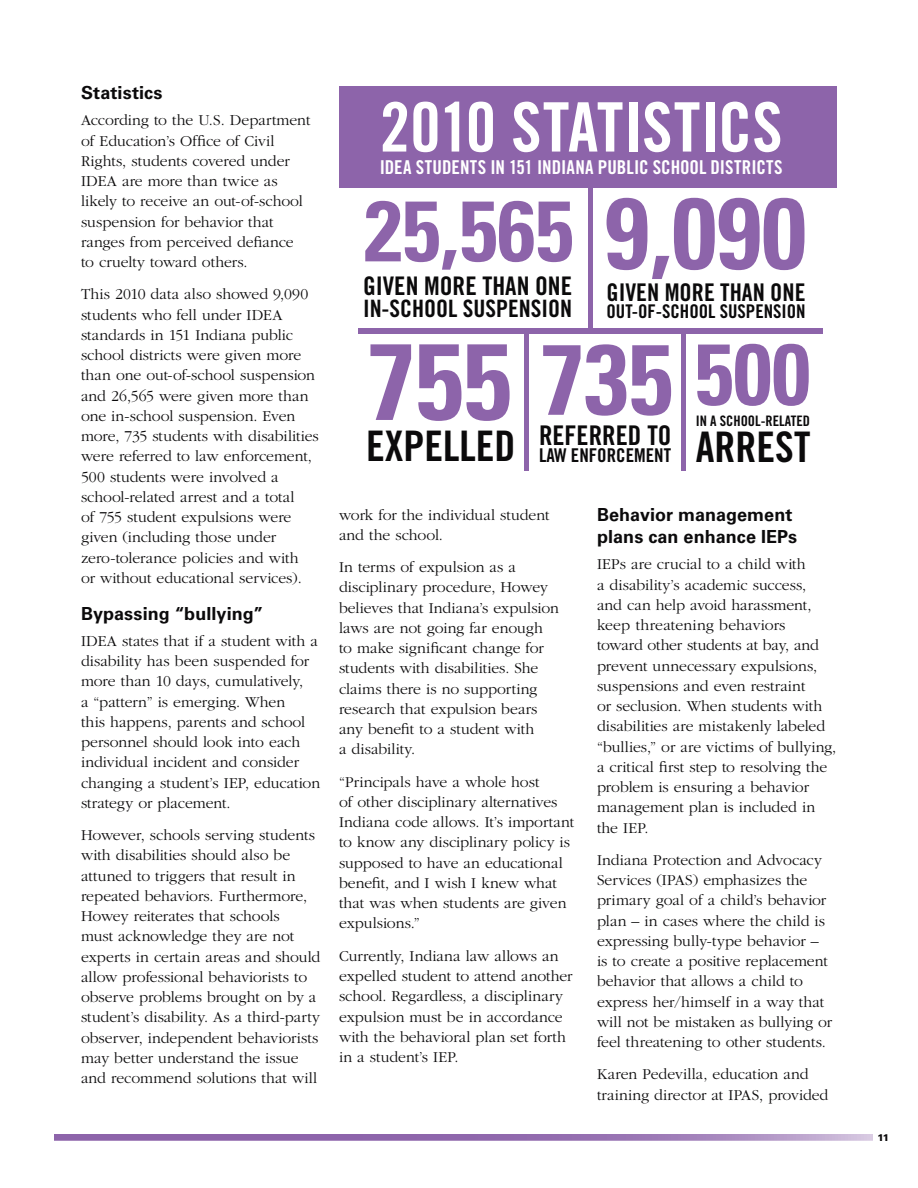
<style>
.page{position:relative;width:918px;height:1188px;background:#fff}
.page>*{position:absolute;margin:0;border:0;box-sizing:border-box;transform-origin:0 0}
.t1{font:68.25px "Trade Gothic Bold Cond Twenty";letter-spacing:-.005em;color:#fff}
.t2{font:42.15px "Trade Gothic Bold Cond Twenty";color:#0b0a0b}
.t3{font:27.15px "Trade Gothic Bold Cond Twenty";color:#0b0a0b}
.t4{font:25.65px "Trade Gothic Bold Cond Twenty";color:#0b0a0b}
.t5{font:24.3px "Trade Gothic Bold Cond Twenty";color:#0b0a0b}
.t6{font:24px "Trade Gothic Bold Cond Twenty";color:#0b0a0b}
.t7{font:19.05px "Trade Gothic Bold Cond Twenty";color:#fff}
.t8{font:19.05px "Trade Gothic Bold Cond Twenty";color:#0b0a0b}
.t9{font:18.9px "Trade Gothic Bold Cond Twenty";color:#0b0a0b}
.t10{font:700 18px/21.8px "Univers";letter-spacing:.005em;color:#0b0a0b}
.t11{font:300 15.75px/20.2px "Garamond";color:#0b0a0b}
.t12{font:14.4px "Trade Gothic Bold Cond Twenty";color:#0b0a0b}
.t13{font:900 9.75px "Univers";color:#0b0a0b}
.s1{font-size:42.15px}
</style>
<div class="page">
<div style="left:339px;top:87px;width:497px;height:101px;background:#8d64aa"></div>
<svg style="left:607px;top:198px;width:197px;height:81px"></svg>
<svg style="left:365px;top:201px;width:207px;height:69px"></svg>
<svg style="left:543px;top:344px;width:128px;height:72px"></svg>
<svg style="left:697px;top:344px;width:112px;height:62px"></svg>
<svg style="left:370px;top:344px;width:41px;height:76px"></svg>
<svg style="left:418px;top:344px;width:92px;height:77px"></svg>
<div style="left:681px;top:331px;width:5px;height:140px;background:#8d64aa"></div>
<hr style="left:589px;top:186px;width:4px;height:146px;background:#8d64aa">
<hr style="left:525px;top:331px;width:4px;height:140px;background:#8d64aa">
<div style="left:358px;top:329px;width:464px;height:5px;background:#8d64aa"></div>
<svg style="left:54px;top:1134px;width:819px;height:7px;background:#9d7ab6"></svg>
<p class="t10" style="left:81px;top:82px;width:83px">Statistics</p>
<p class="t11" style="left:81px;top:110px;width:231px">According to the U.S. Department of Education’s Office of Civil<br>Rights, students covered under<br>IDEA are more than twice as likely to receive an out-of-school suspension for behavior that ranges from perceived defiance to cruelty toward others.</p>
<p class="t11" style="left:81px;top:285px;width:239px">This 2010 data also showed 9,090 students who fell under IDEA standards in 151 Indiana public school districts were given more than one out-of-school suspension and 26,565 were given more than one in-school suspension. Even more, 735 students with disabilities were referred to law enforcement,<br>500 students were involved a school-related arrest and a total<br>of 755 student expulsions were given (including those under zero-tolerance policies and with<br>or without educational services).</p>
<p class="t10" style="left:81px;top:602px;width:184px">Bypassing “bullying”</p>
<p class="t11" style="left:81px;top:631px;width:241px">IDEA states that if a student with a disability has been suspended for more than 10 days, cumulatively,<br>a “pattern” is emerging. When<br>this happens, parents and school personnel should look into each individual incident and consider changing a student’s IEP, education strategy or placement.</p>
<p class="t11" style="left:81px;top:825px;width:241px">However, schools serving students with disabilities should also be attuned to triggers that result in repeated behaviors. Furthermore, Howey reiterates that schools<br>must acknowledge they are not experts in certain areas and should allow professional behaviorists to observe problems brought on by a student’s disability. As a third-party observer, independent behaviorists may better understand the issue and recommend solutions that will</p>
<h1 class="t1" style="left:380px;top:86px;width:404px">2010 STATISTICS</h1>
<p class="t7" style="left:380px;top:156px;width:404px">IDEA STUDENTS IN 151 INDIANA PUBLIC SCHOOL DISTRICTS</p>
<h3 class="t4" style="left:363px;top:271px;width:211px">GIVEN MORE THAN ONE</h3>
<h3 class="t6" style="left:363px;top:294px;width:210px">IN-SCHOOL SUSPENSION</h3>
<h3 class="t5" style="left:607px;top:278px;width:200px">GIVEN MORE THAN ONE</h3>
<p class="t9" style="left:607px;top:300px;width:201px">OUT-OF-SCHOOL SUSPENSION</p>
<h3 class="t3" style="left:539px;top:419px;width:134px">REFERRED TO</h3>
<p class="t8" style="left:366px;top:443px;width:307px"><span class="s1">EXPELLED</span> LAW ENFORCEMENT</p>
<p class="t12" style="left:696px;top:412px;width:116px">IN A SCHOOL-RELATED</p>
<h2 class="t2" style="left:696px;top:421px;width:116px">ARREST</h2>
<p class="t11" style="left:339px;top:505px;width:212px">work for the individual student and the school.</p>
<p class="t11" style="left:339px;top:557px;width:222px">In terms of expulsion as a disciplinary procedure, Howey believes that Indiana’s expulsion laws are not going far enough to make significant change for students with disabilities. She claims there is no supporting research that expulsion bears any benefit to a student with<br>a disability.</p>
<p class="t11" style="left:339px;top:772px;width:237px">“Principals have a whole host<br>of other disciplinary alternatives<br>Indiana code allows. It’s important to know any disciplinary policy is supposed to have an educational benefit, and I wish I knew what that was when students are given expulsions.”</p>
<p class="t11" style="left:339px;top:946px;width:235px">Currently, Indiana law allows an expelled student to attend another school. Regardless, a disciplinary expulsion must be in accordance with the behavioral plan set forth in a student’s IEP.</p>
<p class="t10" style="left:597px;top:504px;width:202px">Behavior management plans can enhance IEPs</p>
<p class="t11" style="left:597px;top:554px;width:241px">IEPs are crucial to a child with<br>a disability’s academic success,<br>and can help avoid harassment, keep threatening behaviors<br>toward other students at bay, and prevent unnecessary expulsions, suspensions and even restraint<br>or seclusion. When students with disabilities are mistakenly labeled “bullies,” or are victims of bullying, a critical first step to resolving the problem is ensuring a behavior management plan is included in the IEP.</p>
<p class="t11" style="left:597px;top:850px;width:237px">Indiana Protection and Advocacy Services (IPAS) emphasizes the primary goal of a child’s behavior plan – in cases where the child is expressing bully-type behavior – is to create a positive replacement behavior that allows a child to express her/himself in a way that will not be mistaken as bullying or feel threatening to other students.</p>
<p class="t11" style="left:597px;top:1065px;width:233px">Karen Pedevilla, education and training director at IPAS, provided</p>
<p class="t13" style="left:878px;top:1131px;width:13px">11</p>
</div>
